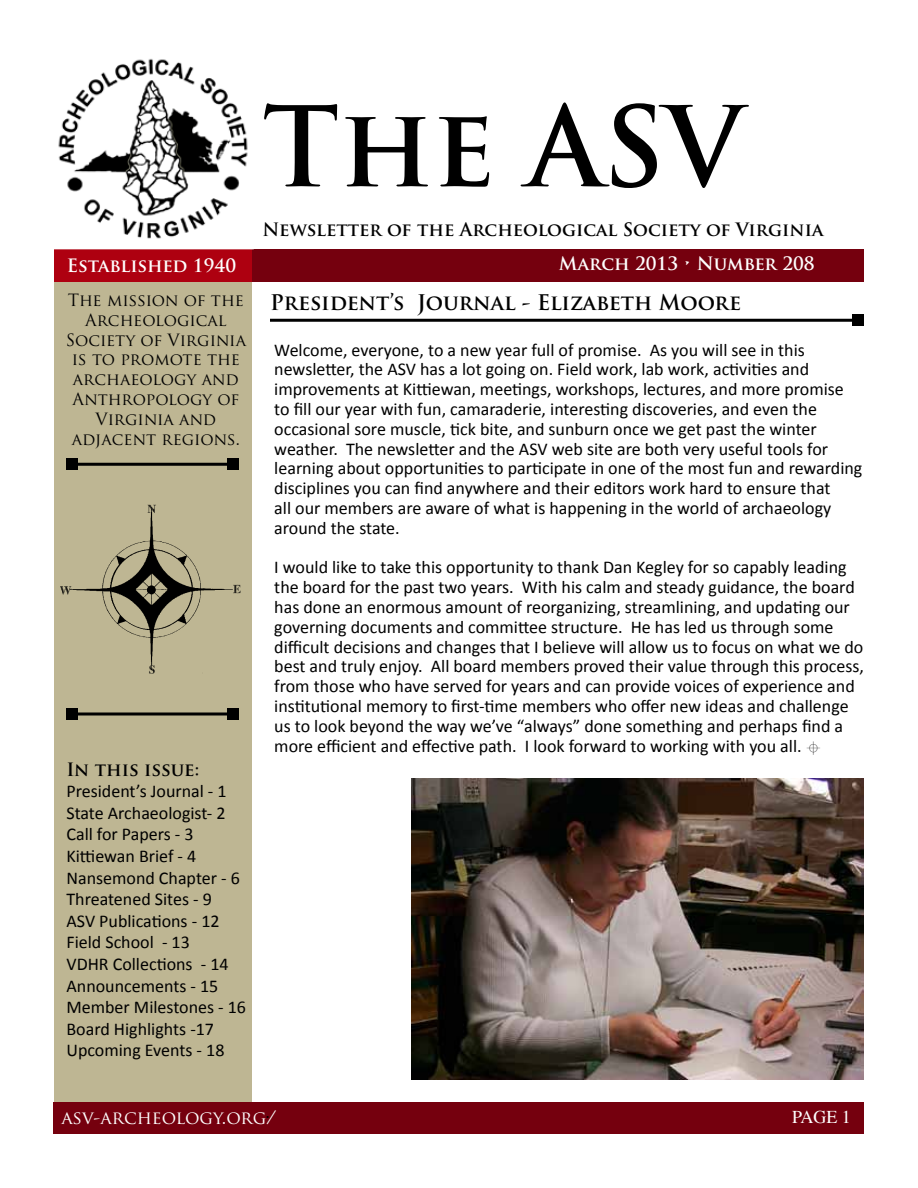
<style>
.page{position:relative;width:918px;height:1188px;background:#fff}
.page>*{position:absolute;margin:0;border:0;box-sizing:border-box;transform-origin:0 0}
.t1{font:700 108px "Trajan Pro";color:#000}
.t2{font:700 21px "Trajan Pro";color:#000}
.t3{font:18px/19.8px "Calibri";color:#000}
.t4{font:700 18px "Trajan Pro";color:#000}
.t5{font:700 18px "Trajan Pro";color:#fff}
.t6{font:18px "Trajan Pro";color:#fff}
.t7{font:18px "Times";color:#fff}
.t8{font:16.5px/19.8px "Trajan Pro";color:#000;text-align:center}
</style>
<div class="page">
<div style="left:54px;top:250px;width:810px;height:32px;background:#75000e"></div>
<div style="left:54px;top:54px;width:198px;height:1080px;background:#beb693"></div>
<div style="left:54px;top:1102px;width:810px;height:32px;background:#75000e"></div>
<img style="left:55px;top:54px;width:196px;height:192px">
<div style="left:52px;top:50px;width:202px;height:199px;border:2px solid #fff"></div>
<hr style="left:72px;top:463px;width:161px;height:3px;background:#000">
<div style="left:66px;top:458px;width:12px;height:12px;background:#000"></div>
<div style="left:227px;top:458px;width:12px;height:12px;background:#000"></div>
<svg style="left:78px;top:712px;width:149px;height:4px"></svg>
<div style="left:66px;top:708px;width:12px;height:12px;background:#000"></div>
<div style="left:227px;top:708px;width:12px;height:12px;background:#000"></div>
<hr style="left:270px;top:319px;width:588px;height:3px;background:#000">
<div style="left:852px;top:314px;width:12px;height:12px;background:#000"></div>
<img style="left:60px;top:504px;width:181px;height:170px">
<img style="left:412px;top:778px;width:452px;height:302px">
<h1 class="t1" style="left:263px;top:80px;width:482px">The ASV</h1>
<p class="t4" style="left:263px;top:218px;width:562px">Newsletter of the Archeological Society of Virginia</p>
<p class="t5" style="left:67px;top:254px;width:171px">Established 1940</p>
<p class="t5" style="left:559px;top:253px;width:257px">March 2013 • Number 208</p>
<p class="t8" style="left:66px;top:290px;width:182px">The mission of the<br>Archeological<br>Society of Virginia is to promote the archaeology and<br>Anthropology of<br>Virginia and adjacent regions.</p>
<p class="t4" style="left:66px;top:758px;width:134px">In this issue:</p>
<p class="t3" style="left:66px;top:779px;width:181px;line-height:21.6px">President’s Journal - 1<br>State Archaeologist- 2<br>Call for Papers - 3<br>Kittiewan Brief - 4<br>Nansemond Chapter - 6<br>Threatened Sites - 9<br>ASV Publications - 12<br>Field School - 13<br>VDHR Collections - 14<br>Announcements - 15<br>Member Milestones - 16<br>Board Highlights -17<br>Upcoming Events - 18</p>
<p class="t2" style="left:270px;top:290px;width:473px">President’s Journal - Elizabeth Moore</p>
<p class="t3" style="left:274px;top:339px;width:590px">Welcome, everyone, to a new year full of promise. As you will see in this newsletter, the ASV has a lot going on. Field work, lab work, activities and improvements at Kittiewan, meetings, workshops, lectures, and more promise to fill our year with fun, camaraderie, interesting discoveries, and even the occasional sore muscle, tick bite, and sunburn once we get past the winter weather. The newsletter and the ASV web site are both very useful tools for learning about opportunities to participate in one of the most fun and rewarding disciplines you can find anywhere and their editors work hard to ensure that<br>all our members are aware of what is happening in the world of archaeology around the state.</p>
<p class="t3" style="left:274px;top:557px;width:591px">I would like to take this opportunity to thank Dan Kegley for so capably leading the board for the past two years. With his calm and steady guidance, the board has done an enormous amount of reorganizing, streamlining, and updating our governing documents and committee structure. He has led us through some difficult decisions and changes that I believe will allow us to focus on what we do best and truly enjoy. All board members proved their value through this process, from those who have served for years and can provide voices of experience and institutional memory to first-time members who offer new ideas and challenge us to look beyond the way we’ve “always” done something and perhaps find a more efficient and effective path. I look forward to working with you all. ⌖</p>
<p class="t6" style="left:61px;top:1106px;width:217px">asv-archeology.org/</p>
<p class="t7" style="left:792px;top:1106px;width:60px">PAGE 1</p>
<p class="t3" style="left:266px;top:1101px;width:6px">.</p>
</div>
